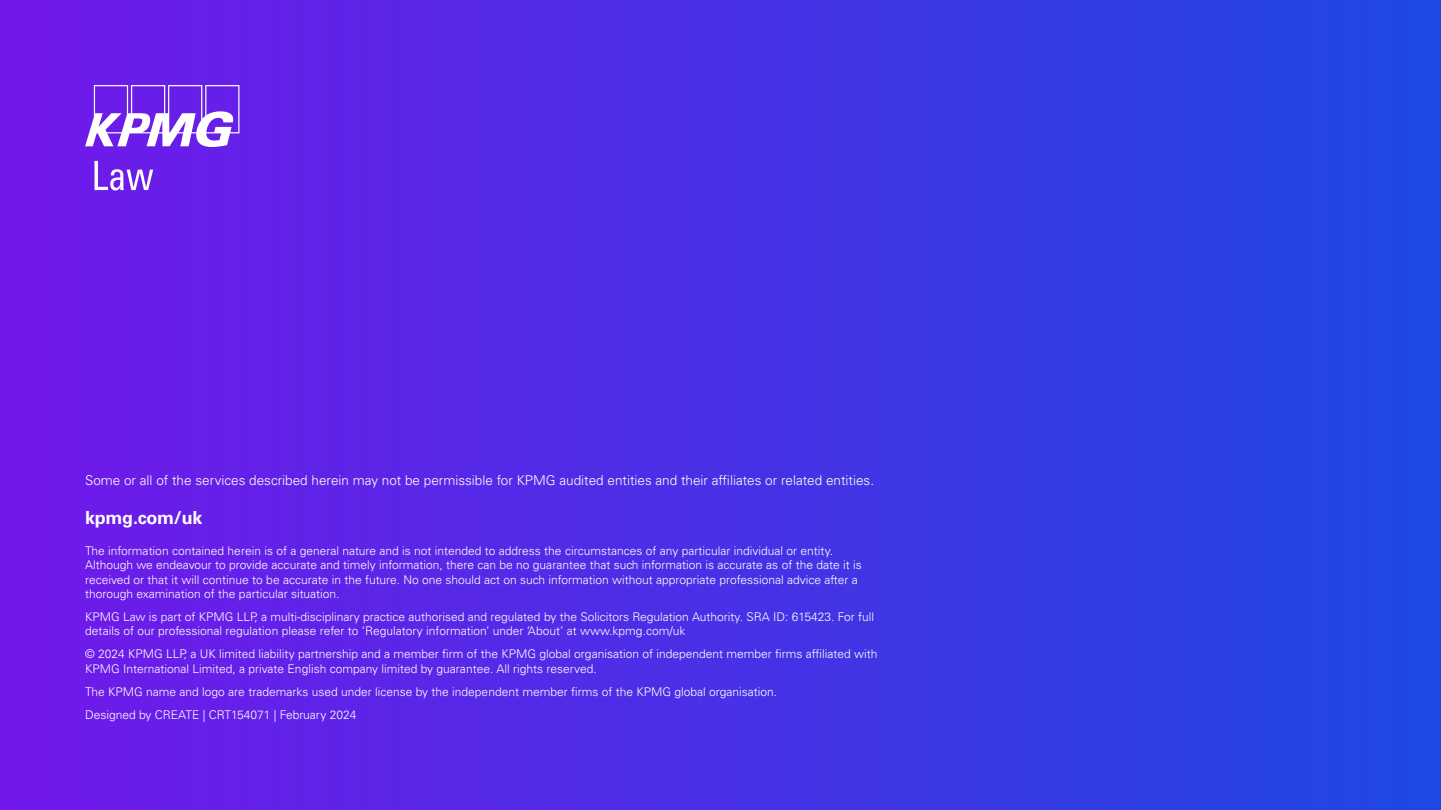
<style>
.page{position:relative;width:1441px;height:810px;background:#fff}
.page>*{position:absolute;margin:0;border:0;box-sizing:border-box;transform-origin:0 0}
.t1{font:700 18px "Univers LT Std";letter-spacing:-.015em;color:#fff}
.t2{font:300 13.5px "Univers LT Std";color:#fff}
.t3{font:300 12px/14.4px "Univers LT Std";color:#fff}
</style>
<div class="page">
<div style="left:0;top:0;width:1440px;height:810px;background:linear-gradient(to right,#7218ea,#1f49e2)"></div>
<svg style="left:94px;top:161px;width:59px;height:29px"></svg>
<svg style="left:85px;top:85px;width:154px;height:62px"></svg>
<p class="t2" style="left:85px;top:472px;width:790px">Some or all of the services described herein may not be permissible for KPMG audited entities and their affiliates or related entities.</p>
<h1 class="t1" style="left:85px;top:507px;width:119px">kpmg.com/uk</h1>
<p class="t3" style="left:85px;top:544px;width:778px">The information contained herein is of a general nature and is not intended to address the circumstances of any particular individual or entity.<br>Although we endeavour to provide accurate and timely information, there can be no guarantee that such information is accurate as of the date it is received or that it will continue to be accurate in the future. No one should act on such information without appropriate professional advice after a thorough examination of the particular situation.</p>
<p class="t3" style="left:85px;top:610px;width:790px">KPMG Law is part of KPMG LLP, a multi-disciplinary practice authorised and regulated by the Solicitors Regulation Authority. SRA ID: 615423. For full details of our professional regulation please refer to ‘Regulatory information’ under ‘About’ at www.kpmg.com/uk</p>
<p class="t3" style="left:85px;top:647px;width:793px">© 2024 KPMG LLP, a UK limited liability partnership and a member firm of the KPMG global organisation of independent member firms affiliated with<br>KPMG International Limited, a private English company limited by guarantee. All rights reserved.</p>
<p class="t3" style="left:85px;top:680px;width:693px;line-height:23px">The KPMG name and logo are trademarks used under license by the independent member firms of the KPMG global organisation.<br>Designed by CREATE | CRT154071 | February 2024</p>
</div>
